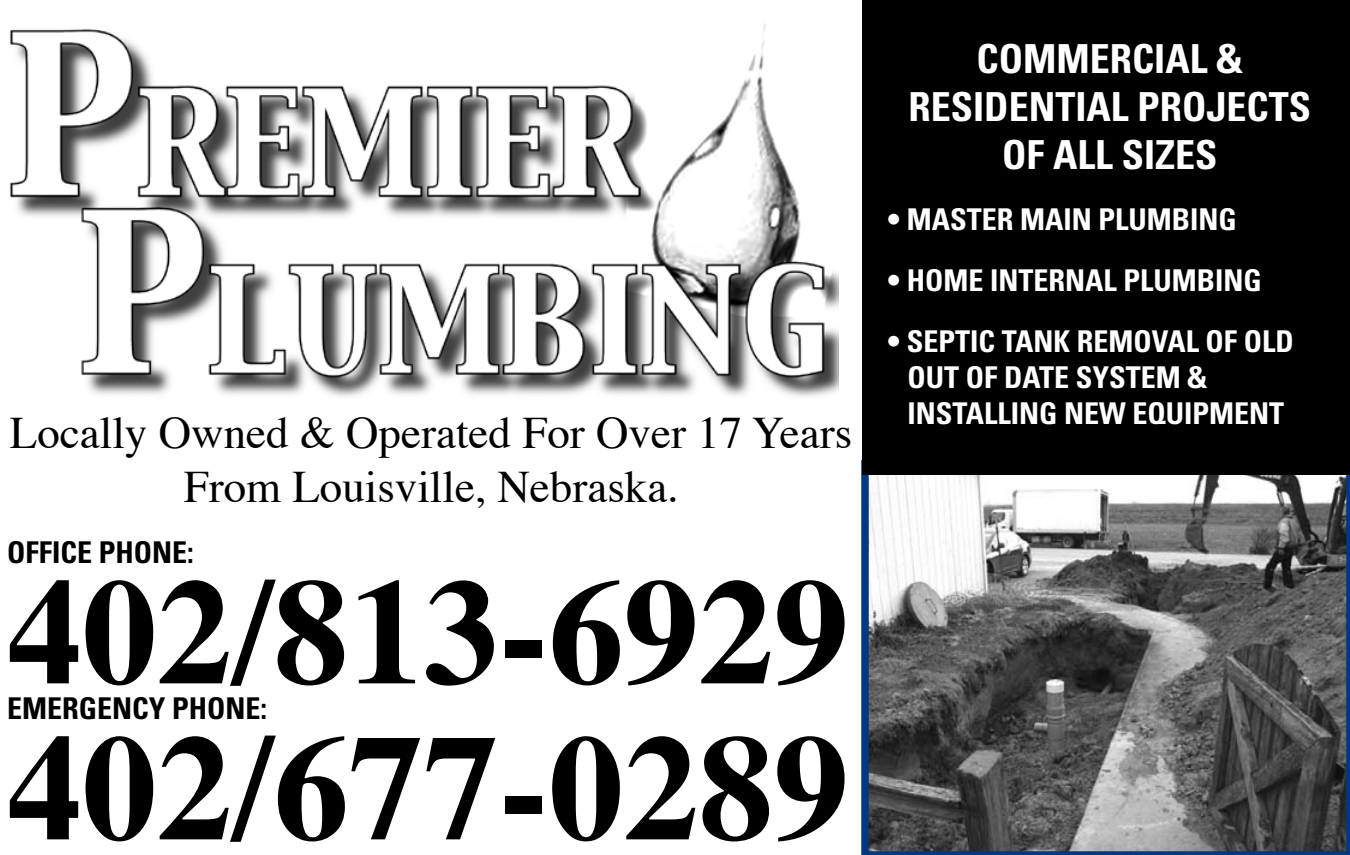
<style>
.page{position:relative;width:1350px;height:855px;background:#fff}
.page>*{position:absolute;margin:0;border:0;box-sizing:border-box;transform-origin:0 0}
.t1{font:700 150px "Times";color:#000}
.t2{font:45px/54px "Times";color:#000;text-align:center}
.t3{font:700 condensed 40px/48px "Univers";color:#fff;text-align:center}
.t4{font:700 condensed 30px/36px "Univers";color:#fff}
.t5{font:700 condensed 30px "Univers";color:#000}
</style>
<div class="page">
<svg style="left:861px;top:460px;width:489px;height:395px;background:#717375"></svg>
<img style="left:10px;top:24px;width:829px;height:373px">
<div style="left:862px;top:0;width:488px;height:475px;background:#000"></div>
<h2 class="t2" style="left:10px;top:402px;width:844px">Locally Owned &amp; Operated For Over 17 Years<br>From Louisville, Nebraska.</h2>
<p class="t5" style="left:7px;top:534px;width:188px">OFFICE PHONE:</p>
<h1 class="t1" style="left:7px;top:489px;width:843px">402/813-6929</h1>
<p class="t5" style="left:7px;top:690px;width:262px">EMERGENCY PHONE:</p>
<h1 class="t1" style="left:7px;top:645px;width:843px">402/677-0289</h1>
<h3 class="t3" style="left:909px;top:34px;width:404px">COMMERCIAL &amp;<br>RESIDENTIAL PROJECTS<br>OF ALL SIZES</h3>
<p class="t4" style="left:888px;top:201px;width:351px">• MASTER MAIN PLUMBING</p>
<p class="t4" style="left:888px;top:262px;width:376px">• HOME INTERNAL PLUMBING</p>
<p class="t4" style="left:908px;top:323px;width:388px;text-indent:-20px">• SEPTIC TANK REMOVAL OF OLD<br>OUT OF DATE SYSTEM &amp;<br>INSTALLING NEW EQUIPMENT</p>
</div>
